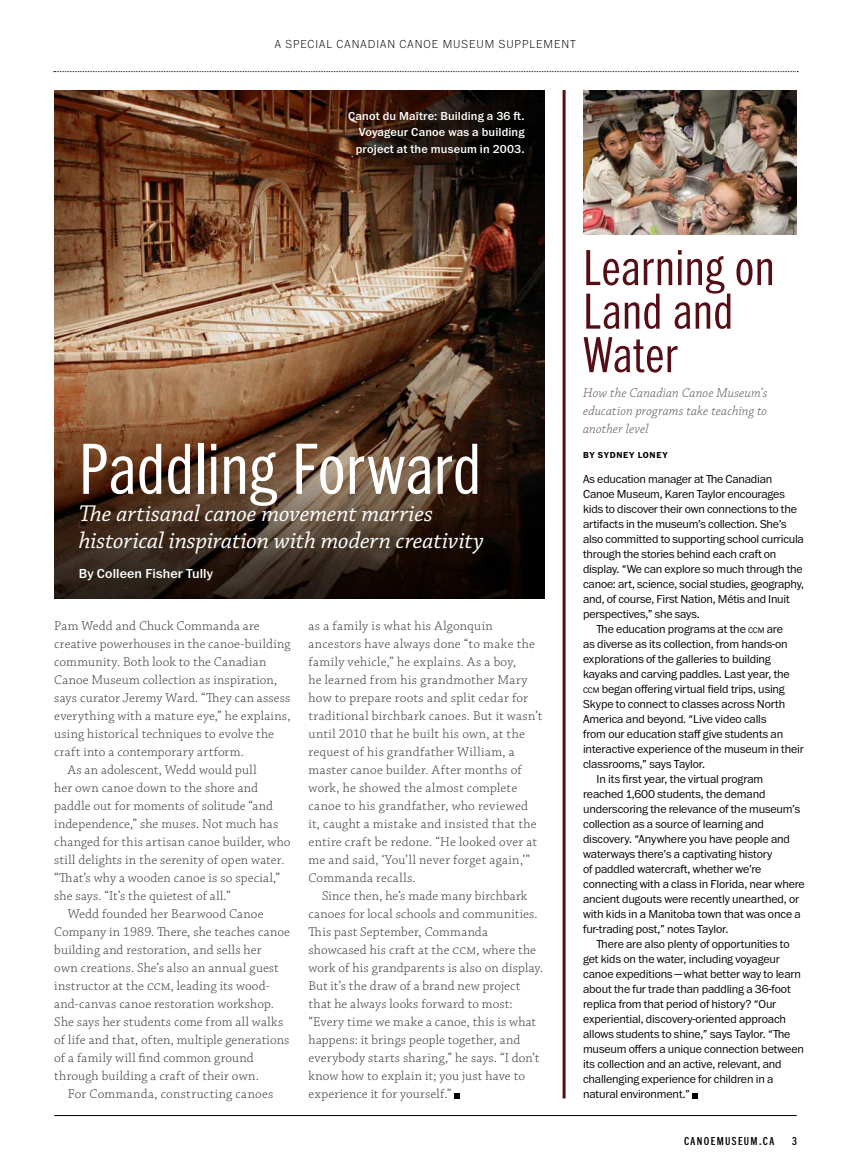
<style>
.page{position:relative;width:851px;height:1175px;background:#fff}
.page>*{position:absolute;margin:0;border:0;box-sizing:border-box;transform-origin:0 0}
.t1{font:300 75px "Franklin Cond ITC Pro";letter-spacing:.01em;color:#fff}
.t2{font:300 52.5px/43.5px "Franklin Cond ITC Pro";letter-spacing:.015em;color:#550e15}
.t3{font:italic 24px/27px "Chaparral Pro";letter-spacing:-.005em;color:#fff}
.t4{font:300 13.5px/18px "Chaparral Pro";letter-spacing:.015em;color:#414042}
.t5{font:italic 300 13.5px/18px "Chaparral Pro";letter-spacing:.01em;color:#58595b;text-align:justify}
.t6{font:300 13.5px "Chaparral Pro";letter-spacing:.035em;color:#414042}
.t7{font:500 13.5px "Franklin ITC Pro";letter-spacing:.01em;color:#fff}
.t8{font:300 12px "Franklin ITC Pro";letter-spacing:-.01em;color:#000}
.t9{font:500 12px/16.5px "Franklin ITC Pro";letter-spacing:.01em;color:#fff;text-align:justify}
.t10{font:100 12px "Franklin ITC Pro";letter-spacing:.085em;color:#000}
.t11{font:500 12px "Franklin Cond ITC Pro";letter-spacing:.115em;color:#000}
.t12{font:700 9px "Franklin ITC Pro";letter-spacing:.07em;color:#000}
.s1{font-size:8.4px}
</style>
<div class="page">
<hr style="left:54px;top:1115px;width:742px;height:1px;background:#000">
<svg style="left:54px;top:71px;width:744px;height:1px"></svg>
<svg style="left:692px;top:1093px;width:6px;height:5px"></svg>
<svg style="left:454px;top:1093px;width:6px;height:5px"></svg>
<img style="left:54px;top:90px;width:490px;height:508px">
<hr style="left:562px;top:90px;width:3px;height:1008px;background:#550e15">
<img style="left:583px;top:90px;width:213px;height:144px">
<p class="t10" style="left:275px;top:37px;width:302px">A SPECIAL CANADIAN CANOE MUSEUM SUPPLEMENT</p>
<p class="t9" style="left:356px;top:108px;width:170px;text-indent:-8px">Canot du Maître: Building a 36 ft.<br>Voyageur Canoe was a building project at the museum in 2003.</p>
<h1 class="t1" style="left:79px;top:430px;width:403px">Paddling Forward</h1>
<h3 class="t3" style="left:79px;top:501px;width:406px">The artisanal canoe movement marries historical inspiration with modern creativity</h3>
<p class="t7" style="left:79px;top:566px;width:136px">By Colleen Fisher Tully</p>
<p class="t4" style="left:54px;top:617px;width:207px">Pam Wedd and Chuck Commanda are</p>
<p class="t4" style="left:54px;top:635px;width:238px">creative powerhouses in the canoe-building</p>
<p class="t4" style="left:54px;top:653px;width:214px">community. Both look to the Canadian</p>
<p class="t4" style="left:54px;top:671px;width:224px">Canoe Museum collection as inspiration,</p>
<p class="t4" style="left:54px;top:689px;width:238px">says curator Jeremy Ward. “They can assess</p>
<p class="t4" style="left:54px;top:707px;width:237px">everything with a mature eye,” he explains,</p>
<p class="t4" style="left:54px;top:725px;width:221px">using historical techniques to evolve the</p>
<p class="t4" style="left:54px;top:743px;width:191px">craft into a contemporary artform.</p>
<p class="t4" style="left:68px;top:761px;width:190px">As an adolescent, Wedd would pull</p>
<p class="t4" style="left:54px;top:779px;width:205px">her own canoe down to the shore and</p>
<p class="t4" style="left:54px;top:797px;width:220px">paddle out for moments of solitude “and</p>
<p class="t4" style="left:54px;top:815px;width:225px">independence,” she muses. Not much has</p>
<p class="t4" style="left:54px;top:833px;width:238px">changed for this artisan canoe builder, who</p>
<p class="t4" style="left:54px;top:851px;width:231px">still delights in the serenity of open water.</p>
<p class="t4" style="left:54px;top:869px;width:227px">“That’s why a wooden canoe is so special,”</p>
<p class="t4" style="left:54px;top:887px;width:178px">she says. “It’s the quietest of all.”</p>
<p class="t4" style="left:68px;top:905px;width:197px">Wedd founded her Bearwood Canoe</p>
<p class="t4" style="left:54px;top:923px;width:237px">Company in 1989. There, she teaches canoe</p>
<p class="t4" style="left:54px;top:941px;width:209px">building and restoration, and sells her</p>
<p class="t4" style="left:54px;top:959px;width:226px">own creations. She’s also an annual guest</p>
<p class="t4" style="left:54px;top:977px;width:217px">instructor at the ccm, leading its wood-</p>
<p class="t4" style="left:54px;top:995px;width:221px">and-canvas canoe restoration workshop.</p>
<p class="t4" style="left:54px;top:1013px;width:230px">She says her students come from all walks</p>
<p class="t4" style="left:54px;top:1031px;width:237px">of life and that, often, multiple generations</p>
<p class="t4" style="left:54px;top:1049px;width:201px">of a family will find common ground</p>
<p class="t4" style="left:54px;top:1067px;width:206px">through building a craft of their own.</p>
<p class="t6" style="left:68px;top:1086px;width:207px">For Commanda, constructing canoes</p>
<p class="t4" style="left:308px;top:617px;width:235px">as a family is what his Algonquin ancestors have always done “to make the family vehicle,” he explains. As a boy,<br>he learned from his grandmother Mary how to prepare roots and split cedar for traditional birchbark canoes. But it wasn’t until 2010 that he built his own, at the request of his grandfather William, a master canoe builder. After months of work, he showed the almost complete canoe to his grandfather, who reviewed it, caught a mistake and insisted that the entire craft be redone. “He looked over at me and said, ‘You’ll never forget again,’” Commanda recalls.</p>
<p class="t4" style="left:308px;top:887px;width:236px;text-indent:14px">Since then, he’s made many birchbark canoes for local schools and communities.<br>This past September, Commanda showcased his craft at the ccm, where the work of his grandparents is also on display.<br>But it’s the draw of a brand new project that he always looks forward to most: “Every time we make a canoe, this is what happens: it brings people together, and everybody starts sharing,” he says. “I don’t know how to explain it; you just have to experience it for yourself.”</p>
<h2 class="t2" style="left:583px;top:247px;width:193px">Learning on<br>Land and<br>Water</h2>
<p class="t5" style="left:583px;top:384px;width:186px">How the Canadian Canoe Museum’s education programs take teaching to another level</p>
<p class="t12" style="left:583px;top:449px;width:86px">BY SYDNEY LONEY</p>
<p class="t8" style="left:583px;top:473px;width:191px">As education manager at The Canadian</p>
<p class="t8" style="left:583px;top:488px;width:203px">Canoe Museum, Karen Taylor encourages</p>
<p class="t8" style="left:583px;top:503px;width:215px">kids to discover their own connections to the</p>
<p class="t8" style="left:583px;top:518px;width:205px">artifacts in the museum’s collection. She’s</p>
<p class="t8" style="left:583px;top:533px;width:222px">also committed to supporting school curricula</p>
<p class="t8" style="left:583px;top:548px;width:195px">through the stories behind each craft on</p>
<p class="t8" style="left:583px;top:563px;width:221px">display. “We can explore so much through the</p>
<p class="t8" style="left:583px;top:578px;width:222px">canoe: art, science, social studies, geography,</p>
<p class="t8" style="left:583px;top:593px;width:208px">and, of course, First Nation, Métis and Inuit</p>
<p class="t8" style="left:583px;top:608px;width:118px">perspectives,” she says.</p>
<p class="t8" style="left:596px;top:623px;width:188px">The education programs at the <span class="s1">CCM</span> are</p>
<p class="t8" style="left:583px;top:638px;width:206px">as diverse as its collection, from hands-on</p>
<p class="t8" style="left:583px;top:653px;width:189px">explorations of the galleries to building</p>
<p class="t8" style="left:583px;top:668px;width:208px">kayaks and carving paddles. Last year, the</p>
<p class="t8" style="left:583px;top:683px;width:203px"><span class="s1">CCM</span> began offering virtual field trips, using</p>
<p class="t8" style="left:583px;top:698px;width:204px">Skype to connect to classes across North</p>
<p class="t8" style="left:583px;top:713px;width:185px">America and beyond. “Live video calls</p>
<p class="t8" style="left:583px;top:728px;width:202px">from our education staff give students an</p>
<p class="t8" style="left:583px;top:743px;width:222px">interactive experience of the museum in their</p>
<p class="t8" style="left:583px;top:758px;width:124px">classrooms,” says Taylor.</p>
<p class="t8" style="left:596px;top:773px;width:168px">In its first year, the virtual program</p>
<p class="t8" style="left:583px;top:788px;width:184px">reached 1,600 students, the demand</p>
<p class="t8" style="left:583px;top:803px;width:219px">underscoring the relevance of the museum’s</p>
<p class="t8" style="left:583px;top:818px;width:182px">collection as a source of learning and</p>
<p class="t8" style="left:583px;top:833px;width:208px">discovery. “Anywhere you have people and</p>
<p class="t8" style="left:583px;top:848px;width:191px">waterways there’s a captivating history</p>
<p class="t8" style="left:583px;top:863px;width:180px">of paddled watercraft, whether we’re</p>
<p class="t8" style="left:583px;top:878px;width:223px">connecting with a class in Florida, near where</p>
<p class="t8" style="left:583px;top:893px;width:217px">ancient dugouts were recently unearthed, or</p>
<p class="t8" style="left:583px;top:908px;width:219px">with kids in a Manitoba town that was once a</p>
<p class="t8" style="left:583px;top:923px;width:147px">fur-trading post,” notes Taylor.</p>
<p class="t8" style="left:596px;top:938px;width:194px">There are also plenty of opportunities to</p>
<p class="t8" style="left:583px;top:953px;width:198px">get kids on the water, including voyageur</p>
<p class="t8" style="left:583px;top:968px;width:219px">canoe expeditions—what better way to learn</p>
<p class="t8" style="left:583px;top:983px;width:209px">about the fur trade than paddling a 36-foot</p>
<p class="t8" style="left:583px;top:998px;width:195px">replica from that period of history? “Our</p>
<p class="t8" style="left:583px;top:1013px;width:204px">experiential, discovery-oriented approach</p>
<p class="t8" style="left:583px;top:1028px;width:209px">allows students to shine,” says Taylor. “The</p>
<p class="t8" style="left:583px;top:1043px;width:222px">museum offers a unique connection between</p>
<p class="t8" style="left:583px;top:1058px;width:200px">its collection and an active, relevant, and</p>
<p class="t8" style="left:583px;top:1073px;width:192px">challenging experience for children in a</p>
<p class="t8" style="left:583px;top:1088px;width:108px">natural environment.”</p>
<p class="t11" style="left:684px;top:1134px;width:92px">CANOEMUSEUM.CA</p>
<p class="t11" style="left:792px;top:1134px;width:6px">3</p>
</div>
